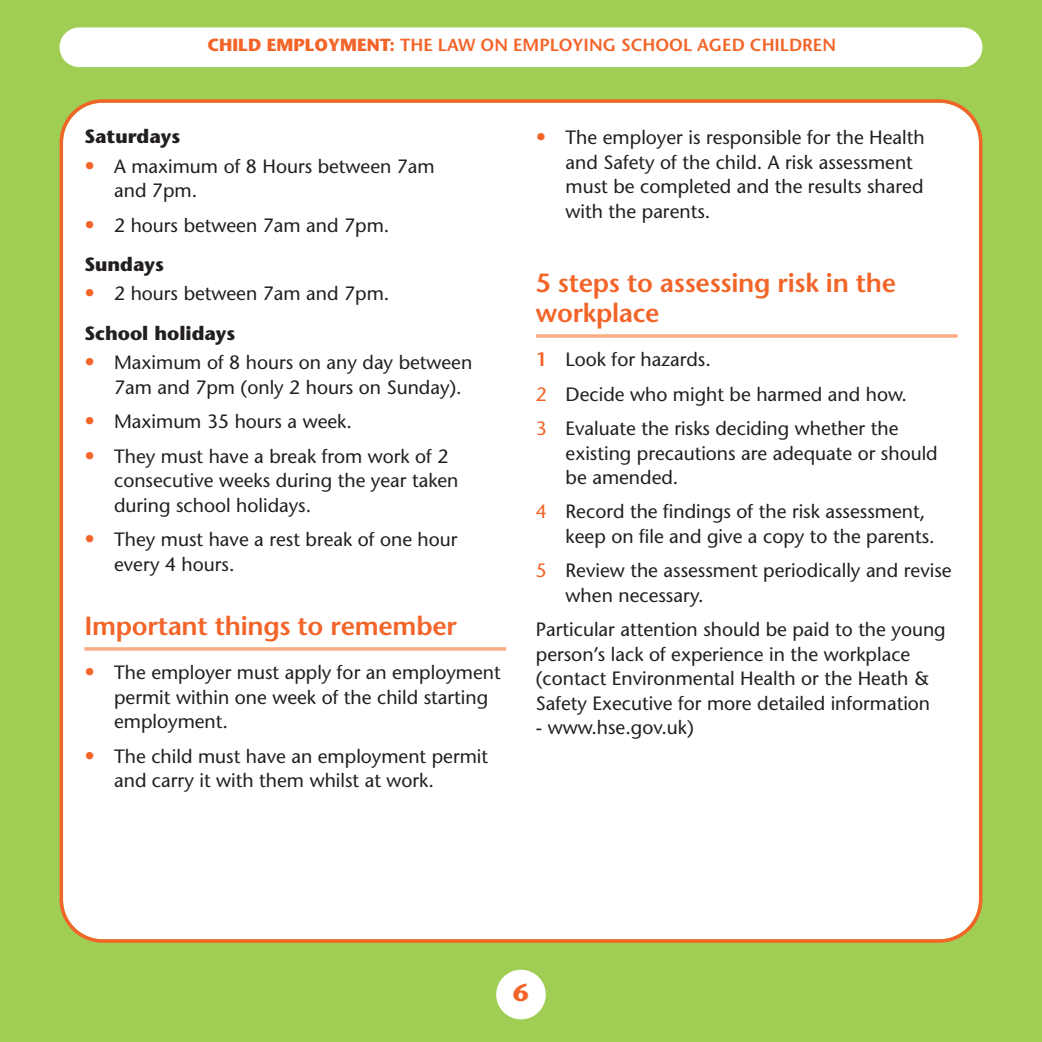
<style>
.page{position:relative;width:1042px;height:1042px;background:#a0ce55}
.page>*{position:absolute;margin:0;border:0;box-sizing:border-box;transform-origin:0 0}
.t1{font:600 26.25px/29.8px "Stone Sans";letter-spacing:-.01em;color:#f26428}
.t2{font:700 24.5px "Stone Sans";color:#f26428}
.t3{font:19.25px/24.5px "Stone Sans";color:#231f20}
.t4{font:700 19.25px "Stone Sans";color:#231f20}
.t5{font:600 17.5px "Stone Sans";color:#f26428}
.s1{font-weight:700}
.s2{font-weight:600;font-size:21px;color:#f26428}
.s3{font-weight:600;color:#f26428}
.s4{color:#f26428}
</style>
<div class="page">
<div style="left:496px;top:970px;width:50px;height:49px;background:#fff;border-radius:50%"></div>
<div style="left:60px;top:27px;width:922px;height:40px;background:#fff;border-radius:20px"></div>
<div style="left:60px;top:99px;width:922px;height:844px;background:#fff"></div>
<svg style="left:84px;top:647px;width:422px;height:4px;background:#f9b693"></svg>
<svg style="left:536px;top:334px;width:421px;height:4px;background:#f9b692"></svg>
<p class="t5" style="left:208px;top:38px;width:630px"><span class="s1">CHILD EMPLOYMENT:</span> THE LAW ON EMPLOYING SCHOOL AGED CHILDREN</p>
<p class="t4" style="left:84px;top:129px;width:98px">Saturdays</p>
<p class="t3" style="left:114px;top:156px;width:322px;text-indent:-30px"><span class="s2">•</span> A maximum of 8 Hours between 7am and 7pm.</p>
<p class="t3" style="left:84px;top:207px;width:306px;line-height:39.4px"><span class="s2">•</span> 2 hours between 7am and 7pm.<br><span class="s1">Sundays</span></p>
<p class="t3" style="left:84px;top:276px;width:306px;line-height:39.4px"><span class="s2">•</span> 2 hours between 7am and 7pm.<br><span class="s1">School holidays</span></p>
<p class="t3" style="left:114px;top:352px;width:360px;text-indent:-30px"><span class="s2">•</span> Maximum of 8 hours on any day between<br>7am and 7pm (only 2 hours on Sunday).</p>
<p class="t3" style="left:84px;top:411px;width:269px"><span class="s2">•</span> Maximum 35 hours a week.</p>
<p class="t3" style="left:114px;top:446px;width:346px;text-indent:-30px"><span class="s2">•</span> They must have a break from work of 2 consecutive weeks during the year taken during school holidays.</p>
<p class="t3" style="left:114px;top:529px;width:345px;text-indent:-30px"><span class="s2">•</span> They must have a rest break of one hour every 4 hours.</p>
<h1 class="t1" style="left:84px;top:613px;width:374px">Important things to remember</h1>
<p class="t3" style="left:114px;top:662px;width:388px;text-indent:-30px"><span class="s2">•</span> The employer must apply for an employment permit within one week of the child starting employment.</p>
<p class="t3" style="left:114px;top:745px;width:376px;text-indent:-30px"><span class="s2">•</span> The child must have an employment permit and carry it with them whilst at work.</p>
<p class="t3" style="left:565px;top:127px;width:360px;text-indent:-30px"><span class="s2">•</span> The employer is responsible for the Health and Safety of the child. A risk assessment must be completed and the results shared with the parents.</p>
<h1 class="t1" style="left:536px;top:271px;width:362px">5 steps to assessing risk in the workplace</h1>
<p class="t3" style="left:536px;top:344px;width:373px;line-height:34.5px"><span class="s3">1</span> Look for hazards.<br><span class="s4">2</span> Decide who might be harmed and how.<br><span class="s4">3</span> Evaluate the risks deciding whether the</p>
<p class="t3" style="left:565px;top:443px;width:374px">existing precautions are adequate or should be amended.</p>
<p class="t3" style="left:565px;top:501px;width:371px;text-indent:-30px"><span class="s4">4</span> Record the findings of the risk assessment, keep on file and give a copy to the parents.</p>
<p class="t3" style="left:565px;top:560px;width:387px;text-indent:-30px"><span class="s4">5</span> Review the assessment periodically and revise when necessary.</p>
<p class="t3" style="left:536px;top:619px;width:411px">Particular attention should be paid to the young person’s lack of experience in the workplace (contact Environmental Health or the Heath &amp; Safety Executive for more detailed information</p>
<p class="t3" style="left:536px;top:717px;width:159px">- www.hse.gov.uk)</p>
<p class="t2" style="left:513px;top:983px;width:17px">6</p>
</div>
